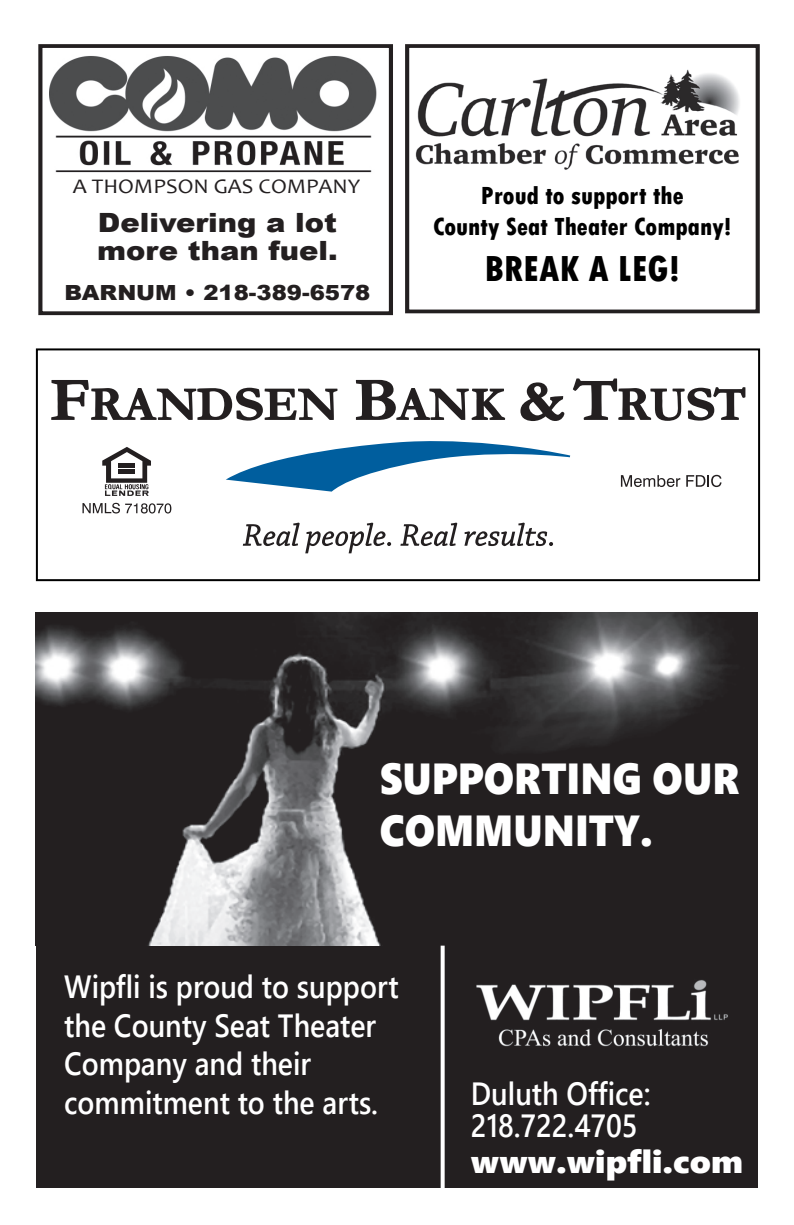
<style>
.page{position:relative;width:794px;height:1225px;background:#fff}
.page>*{position:absolute;margin:0;border:0;box-sizing:border-box;transform-origin:0 0}
.t1{font:43.4px/52px "Segoe UI Black";color:#fff;scale:.92 1}
.t2{font:800 condensed 38px "Tw Cen";color:#000}
.t3{font:600 32px/38.6px "Segoe UI";color:#fff;scale:.89 1}
.t4{font:32px "Segoe UI Black";color:#fff;scale:1.05 1}
.t5{font:700 28.2px "Candara";letter-spacing:.04em;color:#231f20;scale:1.1 1}
.t6{font:900 26.6px/28.4px "Arial";color:#231f20;scale:1.09 1}
.t7{font:800 condensed 26px "Tw Cen";color:#000}
.t8{font:20.8px "Candara";color:#231f20;scale:1.09 1}
.t9{font:900 20.8px "Arial";color:#231f20;scale:1.09 1}
.t10{font:20.6px/24.8px "Candara";color:#231f20;text-align:center;scale:1.1 1}
</style>
<div class="page">
<div style="left:36px;top:612px;width:721px;height:576px;background:#231f20"></div>
<img style="left:36px;top:612px;width:689px;height:333px">
<svg style="left:440px;top:945px;width:4px;height:243px"></svg>
<img style="left:476px;top:980px;width:252px;height:67px">
<svg style="left:621px;top:475px;width:59px;height:12px"></svg>
<svg style="left:686px;top:475px;width:35px;height:12px"></svg>
<svg style="left:226px;top:441px;width:344px;height:50px"></svg>
<svg style="left:51px;top:380px;width:286px;height:40px"></svg>
<svg style="left:520px;top:382px;width:44px;height:39px"></svg>
<svg style="left:356px;top:380px;width:149px;height:40px"></svg>
<svg style="left:573px;top:378px;width:172px;height:43px"></svg>
<svg style="left:243px;top:522px;width:148px;height:31px"></svg>
<svg style="left:400px;top:522px;width:57px;height:24px"></svg>
<svg style="left:464px;top:522px;width:89px;height:24px"></svg>
<svg style="left:82px;top:503px;width:89px;height:10px"></svg>
<svg style="left:102px;top:447px;width:49px;height:49px"></svg>
<div style="left:36px;top:348px;width:724px;height:233px;border:2px solid #000"></div>
<img style="left:415px;top:69px;width:325px;height:101px">
<div style="left:405px;top:44px;width:354px;height:269px;border:4px solid #231f20"></div>
<img style="left:50px;top:56px;width:327px;height:117px">
<div style="left:38px;top:44px;width:355px;height:271px;border:4px solid #231f20"></div>
<p class="t8" style="left:73px;top:173px;width:265px">A THOMPSON GAS COMPANY</p>
<p class="t6" style="left:97px;top:207px;width:222px">Delivering a lot more than fuel.</p>
<p class="t9" style="left:65px;top:277px;width:282px">BARNUM • 218-389-6578</p>
<p class="t7" style="left:481px;top:180px;width:205px">Proud to support the</p>
<p class="t7" style="left:433px;top:211px;width:300px">County Seat Theater Company!</p>
<p class="t2" style="left:484px;top:246px;width:197px">BREAK A LEG!</p>
<p class="t10" style="left:425px;top:188px;width:288px">Proud to support the<br>County Seat Theater Company at</p>
<p class="t5" style="left:487px;top:260px;width:177px">BREAK A LEG!</p>
<p class="t1" style="left:380px;top:750px;width:392px">SUPPORTING OUR<br>COMMUNITY.</p>
<p class="t3" style="left:64px;top:964px;width:377px">Wipfli is proud to support the County Seat Theater<br>Company and their commitment to the arts.</p>
<p class="t3" style="left:471px;top:1074px;width:203px;line-height:32px">Duluth Office:<br>218.722.4705</p>
<p class="t4" style="left:471px;top:1138px;width:261px">www.wipfli.com</p>
</div>
